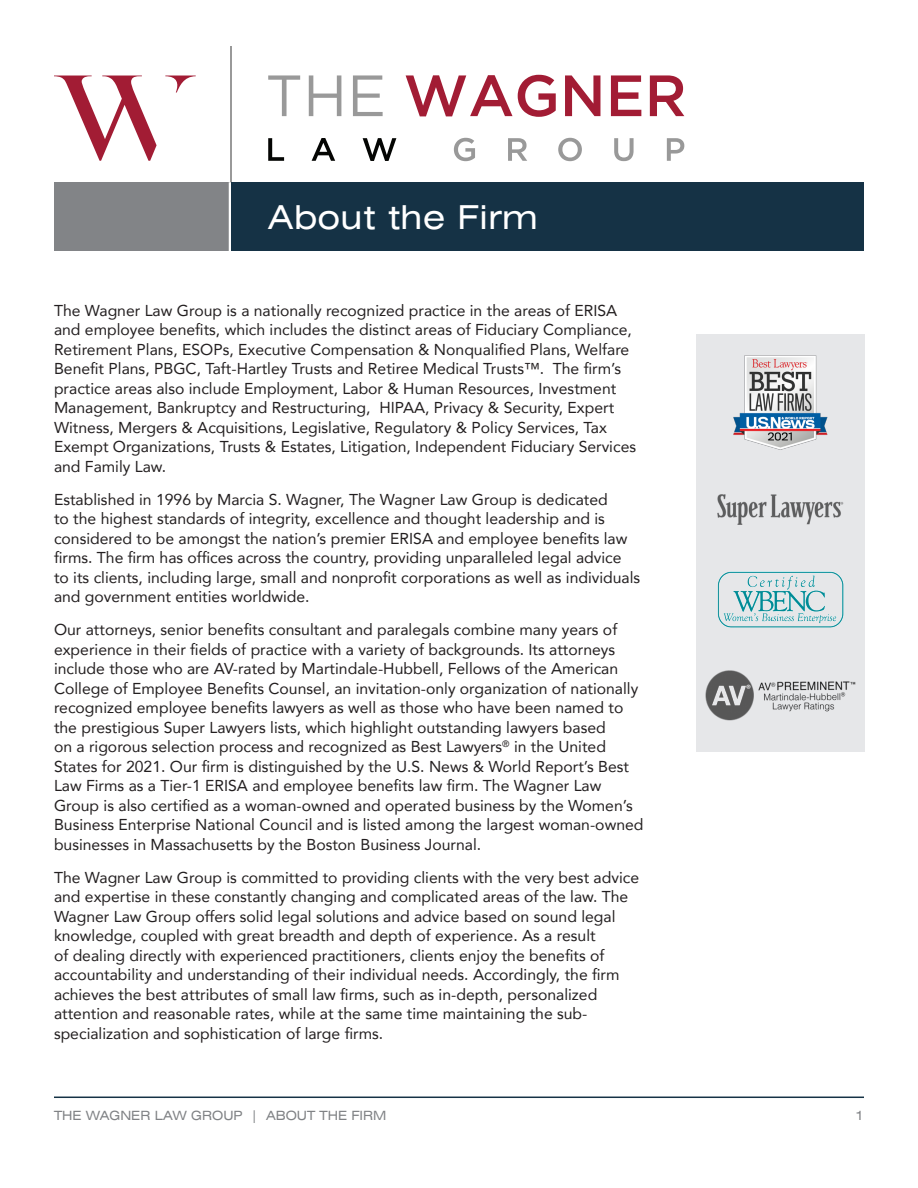
<style>
.page{position:relative;width:918px;height:1188px;background:#fff}
.page>*{position:absolute;margin:0;border:0;box-sizing:border-box;transform-origin:0 0}
.t1{font:expanded 33px "Swiss 721 BT";letter-spacing:.02em;color:#fff}
.body_copy{font:15.75px/19.5px "Avenir";color:#231f20}
.t2{font:expanded 12.75px "Swiss 721 BT";color:#808285}
</style>
<div class="page">
<svg style="left:406px;top:75px;width:278px;height:42px"></svg>
<svg style="left:268px;top:75px;width:115px;height:41px"></svg>
<svg style="left:268px;top:138px;width:128px;height:23px"></svg>
<svg style="left:454px;top:138px;width:230px;height:23px"></svg>
<hr style="left:230px;top:46px;width:2px;height:144px;background:#999">
<svg style="left:54px;top:76px;width:142px;height:85px"></svg>
<div style="left:230px;top:182px;width:634px;height:69px;background:#153245"></div>
<div style="left:54px;top:182px;width:176px;height:69px;background:#828487"></div>
<hr style="left:229px;top:182px;width:2px;height:73px;background:#fff">
<hr style="left:54px;top:1097px;width:810px;height:1px;background:#153245">
<div style="left:696px;top:334px;width:169px;height:418px;background:#e6e7e9"></div>
<img style="left:717px;top:494px;width:127px;height:30px">
<img style="left:717px;top:571px;width:127px;height:57px">
<img style="left:705px;top:671px;width:151px;height:49px">
<img style="left:733px;top:355px;width:95px;height:95px">
<p class="t1" style="left:268px;top:198px;width:271px">About the Firm</p>
<p class="body_copy" style="left:54px;top:300px;width:584px">The Wagner Law Group is a nationally recognized practice in the areas of ERISA and employee benefits, which includes the distinct areas of Fiduciary Compliance, Retirement Plans, ESOPs, Executive Compensation &amp; Nonqualified Plans, Welfare Benefit Plans, PBGC, Taft-Hartley Trusts and Retiree Medical Trusts™. The firm’s practice areas also include Employment, Labor &amp; Human Resources, Investment Management, Bankruptcy and Restructuring, HIPAA, Privacy &amp; Security, Expert Witness, Mergers &amp; Acquisitions, Legislative, Regulatory &amp; Policy Services, Tax Exempt Organizations, Trusts &amp; Estates, Litigation, Independent Fiduciary Services and Family Law.</p>
<p class="body_copy" style="left:54px;top:489px;width:588px">Established in 1996 by Marcia S. Wagner, The Wagner Law Group is dedicated<br>to the highest standards of integrity, excellence and thought leadership and is considered to be amongst the nation’s premier ERISA and employee benefits law firms. The firm has offices across the country, providing unparalleled legal advice to its clients, including large, small and nonprofit corporations as well as individuals and government entities worldwide.</p>
<p class="body_copy" style="left:54px;top:620px;width:591px">Our attorneys, senior benefits consultant and paralegals combine many years of experience in their fields of practice with a variety of backgrounds. Its attorneys include those who are AV-rated by Martindale-Hubbell, Fellows of the American College of Employee Benefits Counsel, an invitation-only organization of nationally recognized employee benefits lawyers as well as those who have been named to the prestigious Super Lawyers lists, which highlight outstanding lawyers based<br>on a rigorous selection process and recognized as Best Lawyers<sup>®</sup> in the United States for 2021. Our firm is distinguished by the U.S. News &amp; World Report’s Best Law Firms as a Tier-1 ERISA and employee benefits law firm. The Wagner Law Group is also certified as a woman-owned and operated business by the Women’s Business Enterprise National Council and is listed among the largest woman-owned businesses in Massachusetts by the Boston Business Journal.</p>
<p class="body_copy" style="left:54px;top:867px;width:587px">The Wagner Law Group is committed to providing clients with the very best advice and expertise in these constantly changing and complicated areas of the law. The Wagner Law Group offers solid legal solutions and advice based on sound legal knowledge, coupled with great breadth and depth of experience. As a result<br>of dealing directly with experienced practitioners, clients enjoy the benefits of accountability and understanding of their individual needs. Accordingly, the firm achieves the best attributes of small law firms, such as in-depth, personalized attention and reasonable rates, while at the same time maintaining the sub&shy;specialization and sophistication of large firms.</p>
<p class="t2" style="left:54px;top:1108px;width:334px">THE WAGNER LAW GROUP | ABOUT THE FIRM</p>
<p class="t2" style="left:855px;top:1108px;width:10px">1</p>
</div>
